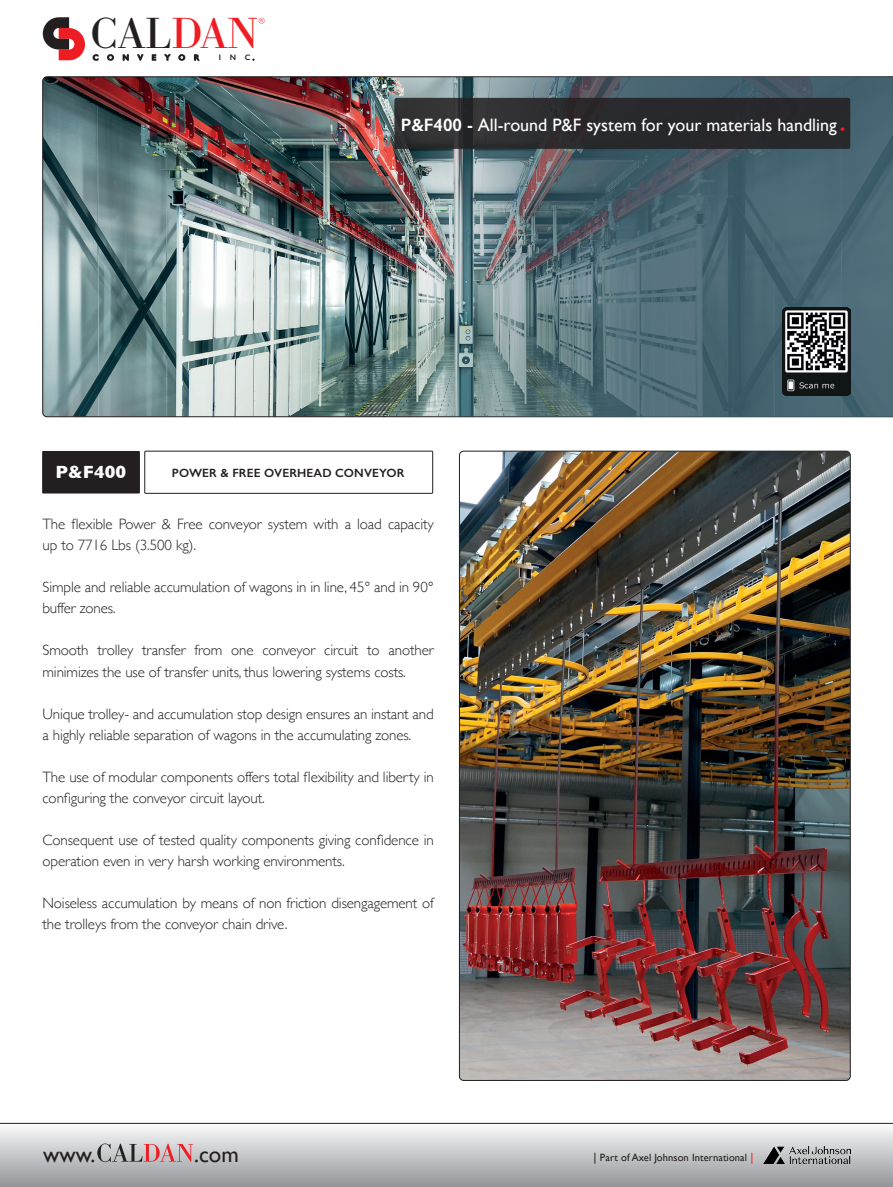
<style>
.page{position:relative;width:893px;height:1187px;background:#fff}
.page>*{position:absolute;margin:0;border:0;box-sizing:border-box;transform-origin:0 0}
.t1{font:45.15px "Bodoni URW";color:#231f20}
.t2{font:22.65px "Gill Sans";color:#231f20}
.t3{font:18px "Gill Sans";color:#fff}
.produkt{font:700 18px "Gill Sans";color:#fff}
.txt{font:300 15px/21px "Gill Sans";letter-spacing:-.01em;color:#231f20}
.produkt-2{font:600 12px "Gill Sans";letter-spacing:.01em;color:#231f20}
.t4{font:10.5px "Gill Sans";letter-spacing:.01em;color:#231f20}
.t5{font:600 7.95px "Gill Sans";letter-spacing:1.095em;color:#231f20}
.s1{color:#ee1d23}
.s2{font-weight:600}
.s3{font-weight:700;color:#ee1d23}
.s4{font-size:12px}
.s5{font-size:12px;color:#ee1d23}
</style>
<div class="page">
<img style="left:43px;top:77px;width:352px;height:340px">
<img style="left:459px;top:451px;width:391px;height:629px">
<svg style="left:0;top:1123px;width:893px;height:63px;background:#c4c5c7"></svg>
<img style="left:764px;top:1146px;width:86px;height:17px">
<svg style="left:43px;top:17px;width:42px;height:43px"></svg>
<svg style="left:259px;top:18px;width:5px;height:6px"></svg>
<svg style="left:97px;top:1143px;width:96px;height:18px;background:#bea1a4"></svg>
<svg style="left:395px;top:77px;width:498px;height:340px;background:#5a737c"></svg>
<img style="left:782px;top:307px;width:68px;height:88px">
<div style="left:394px;top:98px;width:456px;height:51px;background:linear-gradient(to right,#313132,#252529);border-radius:2px"></div>
<div style="left:42px;top:451px;width:98px;height:42px;background:#231f20"></div>
<div style="left:145px;top:451px;width:288px;height:42px;border:1px solid #231f20"></div>
<h1 class="t1" style="left:90px;top:6px;width:169px">CAL<span class="s1">DAN</span></h1>
<p class="t5" style="left:93px;top:53px;width:79px">CONVEY</p>
<p class="t5" style="left:178px;top:53px;width:22px">O R</p>
<p class="t5" style="left:219px;top:53px;width:19px">I N</p>
<p class="t5" style="left:245px;top:53px;width:11px">C .</p>
<p class="t3" style="left:401px;top:114px;width:446px"><span class="s2">P&amp;F400 -</span> All-round P&amp;F system for your materials handling <span class="s3">.</span></p>
<p class="produkt" style="left:56px;top:458px;width:72px">P&amp;F400</p>
<p class="produkt-2" style="left:172px;top:465px;width:234px">POWER &amp; FREE OVERHEAD CONVEYOR</p>
<p class="txt" style="left:43px;top:513px;width:393px">The flexible Power &amp; Free conveyor system with a load capacity up to 7716 Lbs (3.500 kg).</p>
<p class="txt" style="left:43px;top:576px;width:393px">Simple and reliable accumulation of wagons in in line, 45° and in 90° buffer zones.</p>
<p class="txt" style="left:43px;top:639px;width:393px">Smooth trolley transfer from one conveyor circuit to another minimizes the use of transfer units, thus lowering systems costs.</p>
<p class="txt" style="left:43px;top:702px;width:393px">Unique trolley- and accumulation stop design ensures an instant and a highly reliable separation of wagons in the accumulating zones.</p>
<p class="txt" style="left:43px;top:765px;width:393px">The use of modular components offers total flexibility and liberty in configuring the conveyor circuit layout.</p>
<p class="txt" style="left:43px;top:828px;width:393px">Consequent use of tested quality components giving confidence in operation even in very harsh working environments.</p>
<p class="txt" style="left:43px;top:891px;width:393px">Noiseless accumulation by means of non friction disengagement of the trolleys from the conveyor chain drive.</p>
<h2 class="t2" style="left:43px;top:1140px;width:54px">www.</h2>
<h2 class="t2" style="left:194px;top:1140px;width:46px">.com</h2>
<p class="t4" style="left:593px;top:1150px;width:162px"><span class="s4">|</span> Part of Axel Johnson International <span class="s5">|</span></p>
</div>
